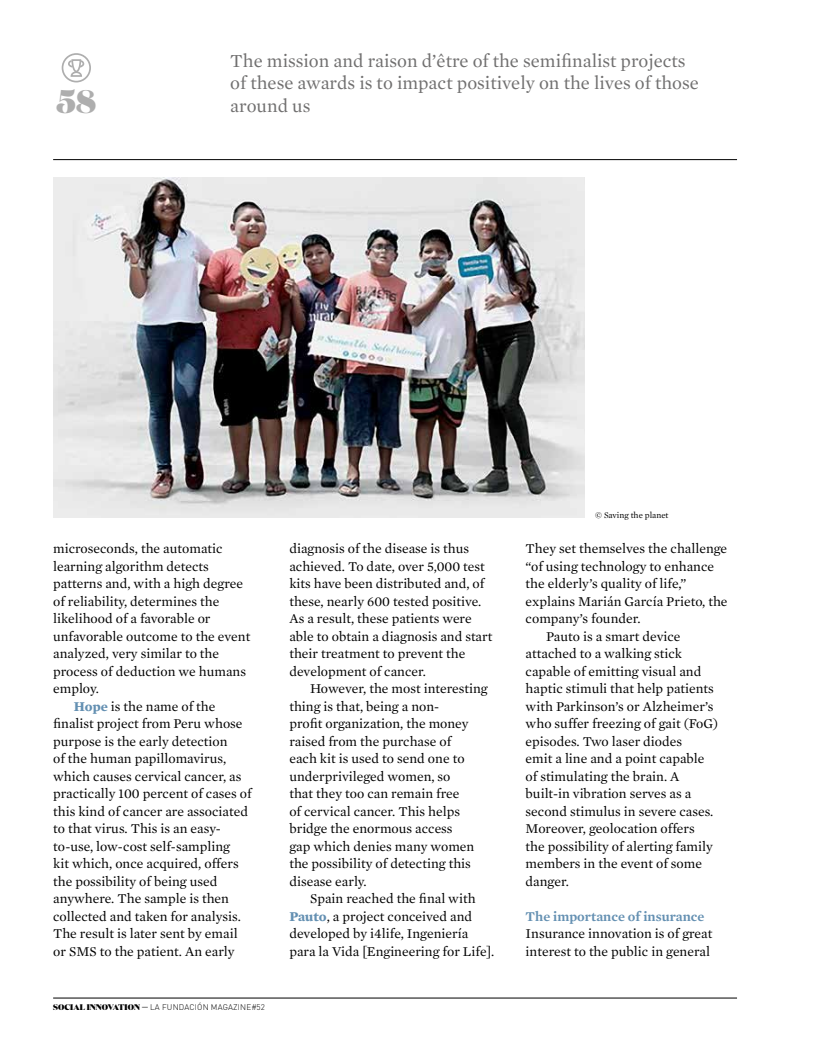
<style>
.page{position:relative;width:815px;height:1063px;background:#fff}
.page>*{position:absolute;margin:0;border:0;box-sizing:border-box;transform-origin:0 0}
.t1{font:900 32.5px "Domaine Display";color:#aeaeae}
.t2{font:18.75px/22.5px "Mercury Text G1";color:#706f6f}
.t3{font:13.75px/17.5px "Mercury Text G1";color:#000}
.t4{font:600 13.75px "Mercury Text G1";color:#6490b2}
.t5{font:8.75px "Mercury Text G1";color:#000}
.t6{font:300 8.12px "DIN Pro";letter-spacing:.02em;color:#000}
.t7{font:900 8.12px "Domaine Display";color:#000}
.s1{font-weight:700;color:#6490b2}
.s2{font-family:"Domaine Display";font-weight:900}
</style>
<div class="page">
<hr style="left:53px;top:159px;width:684px;height:1px;background:#000">
<div style="left:62px;top:53px;width:29px;height:29px;border:2px solid #aeaeae;border-radius:50%"></div>
<svg style="left:67px;top:58px;width:18px;height:20px"></svg>
<hr style="left:53px;top:998px;width:684px;height:1px;background:#000">
<img style="left:53px;top:177px;width:532px;height:341px">
<h1 class="t1" style="left:56px;top:80px;width:41px">58</h1>
<h2 class="t2" style="left:230px;top:50px;width:470px">The mission and raison d’être of the semifinalist projects of these awards is to impact positively on the lives of those around us</h2>
<p class="t5" style="left:595px;top:509px;width:75px">© Saving the planet</p>
<p class="t3" style="left:53px;top:540px;width:171px">microseconds, the automatic</p>
<p class="t3" style="left:53px;top:557px;width:157px">learning algorithm detects</p>
<p class="t3" style="left:53px;top:575px;width:191px">patterns and, with a high degree</p>
<p class="t3" style="left:53px;top:592px;width:168px">of reliability, determines the</p>
<p class="t3" style="left:53px;top:610px;width:159px">likelihood of a favorable or</p>
<p class="t3" style="left:53px;top:627px;width:199px">unfavorable outcome to the event</p>
<p class="t3" style="left:53px;top:645px;width:168px">analyzed, very similar to the</p>
<p class="t3" style="left:53px;top:662px;width:194px">process of deduction we humans</p>
<p class="t3" style="left:53px;top:680px;width:47px">employ.</p>
<p class="t3" style="left:74px;top:697px;width:143px"><span class="s1">Hope</span> is the name of the</p>
<p class="t3" style="left:53px;top:715px;width:191px">finalist project from Peru whose</p>
<p class="t3" style="left:53px;top:732px;width:176px">purpose is the early detection</p>
<p class="t3" style="left:53px;top:750px;width:175px">of the human papillomavirus,</p>
<p class="t3" style="left:53px;top:767px;width:190px">which causes cervical cancer, as</p>
<p class="t3" style="left:53px;top:785px;width:200px">practically 100 percent of cases of</p>
<p class="t3" style="left:53px;top:802px;width:196px">this kind of cancer are associated</p>
<p class="t3" style="left:53px;top:820px;width:169px">to that virus. This is an easy-</p>
<p class="t3" style="left:53px;top:837px;width:178px">to-use, low-cost self-sampling</p>
<p class="t3" style="left:53px;top:855px;width:187px">kit which, once acquired, offers</p>
<p class="t3" style="left:53px;top:872px;width:166px">the possibility of being used</p>
<p class="t3" style="left:53px;top:890px;width:177px">anywhere. The sample is then</p>
<p class="t3" style="left:53px;top:907px;width:189px">collected and taken for analysis.</p>
<p class="t3" style="left:53px;top:925px;width:186px">The result is later sent by email</p>
<p class="t3" style="left:53px;top:942px;width:183px">or SMS to the patient. An early</p>
<p class="t7" style="left:53px;top:1001px;width:7px">SOCIA</p>
<p class="t7" style="left:80px;top:1001px;width:14px">L INNO</p>
<p class="t7" style="left:108px;top:1001px;width:12px">VATION</p>
<p class="t6" style="left:142px;top:1001px;width:125px"><span class="s2">—</span> LA FUNDACIÓN MAGAZINE#52</p>
<p class="t3" style="left:289px;top:540px;width:205px">diagnosis of the disease is thus achieved. To date, over 5,000 test kits have been distributed and, of these, nearly 600 tested positive.<br>As a result, these patients were able to obtain a diagnosis and start their treatment to prevent the development of cancer.</p>
<p class="t3" style="left:289px;top:680px;width:200px;text-indent:21px">However, the most interesting thing is that, being a non-<br>profit organization, the money raised from the purchase of<br>each kit is used to send one to underprivileged women, so<br>that they too can remain free<br>of cervical cancer. This helps bridge the enormous access<br>gap which denies many women the possibility of detecting this disease early.</p>
<p class="t3" style="left:289px;top:890px;width:206px;text-indent:21px">Spain reached the final with<br><span class="s1">Pauto</span>, a project conceived and developed by i4life, Ingeniería para la Vida [Engineering for Life].</p>
<p class="t3" style="left:526px;top:540px;width:203px">They set themselves the challenge</p>
<p class="t3" style="left:526px;top:558px;width:190px">“of using technology to enhance</p>
<p class="t3" style="left:526px;top:575px;width:162px">the elderly’s quality of life,”</p>
<p class="t3" style="left:526px;top:593px;width:203px">explains Marián García Prieto, the</p>
<p class="t3" style="left:526px;top:610px;width:116px">company’s founder.</p>
<p class="t3" style="left:546px;top:628px;width:136px">Pauto is a smart device</p>
<p class="t3" style="left:526px;top:645px;width:158px">attached to a walking stick</p>
<p class="t3" style="left:526px;top:663px;width:177px">capable of emitting visual and</p>
<p class="t3" style="left:526px;top:680px;width:190px">haptic stimuli that help patients</p>
<p class="t3" style="left:526px;top:698px;width:189px">with Parkinson’s or Alzheimer’s</p>
<p class="t3" style="left:526px;top:715px;width:194px">who suffer freezing of gait (FoG)</p>
<p class="t3" style="left:526px;top:733px;width:158px">episodes. Two laser diodes</p>
<p class="t3" style="left:526px;top:750px;width:180px">emit a line and a point capable</p>
<p class="t3" style="left:526px;top:768px;width:155px">of stimulating the brain. A</p>
<p class="t3" style="left:526px;top:785px;width:167px">built-in vibration serves as a</p>
<p class="t3" style="left:526px;top:803px;width:189px">second stimulus in severe cases.</p>
<p class="t3" style="left:526px;top:820px;width:171px">Moreover, geolocation offers</p>
<p class="t3" style="left:526px;top:838px;width:189px">the possibility of alerting family</p>
<p class="t3" style="left:526px;top:855px;width:178px">members in the event of some</p>
<p class="t3" style="left:526px;top:873px;width:45px">danger.</p>
<p class="t4" style="left:526px;top:908px;width:180px">The importance of insurance</p>
<p class="t3" style="left:526px;top:925px;width:188px">Insurance innovation is of great interest to the public in general</p>
</div>
